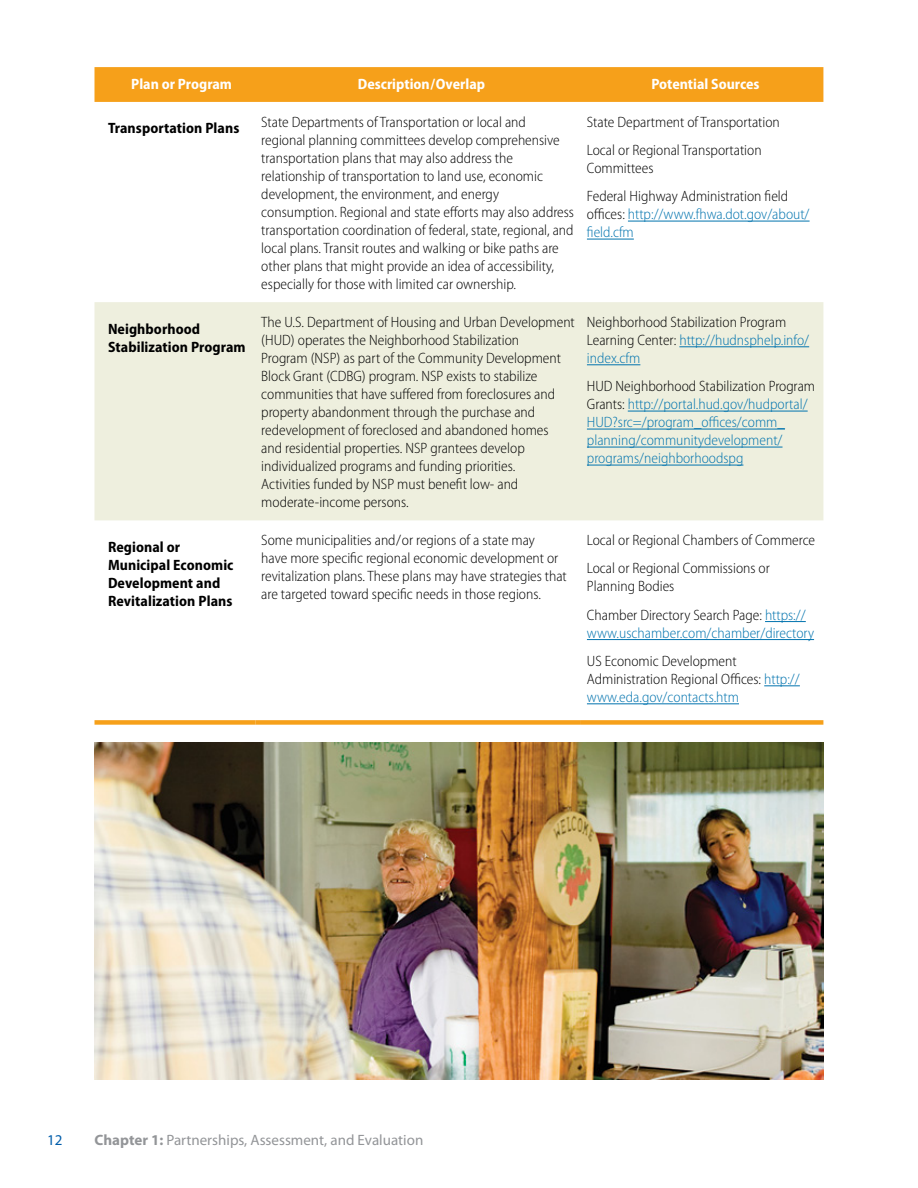
<style>
.page{position:relative;width:918px;height:1188px;background:#fff}
.page>*{position:absolute;margin:0;border:0;box-sizing:border-box;transform-origin:0 0}
.TD_Table__Data_FL{font:300 semi-condensed 15px/18px "Myriad Pro";color:#000}
.TD_Table__Data_FL-2{font:300 semi-condensed 15px/18px "Myriad Pro";color:#0073ae}
.TH_Table_ROW_Header{font:700 semi-condensed 15px/18px "Myriad Pro";letter-spacing:.005em;color:#000}
.TH_Table__Column_Hea{font:700 semi-condensed 15px "Myriad Pro";color:#fff}
.t1{font:15px "Myriad Pro";color:#939598}
.t2{font:15px "Myriad Pro";color:#005daa}
.s1{color:#0073ae}
.s2{color:#000}
.s3{font-weight:700}
</style>
<div class="page">
<div style="left:94px;top:67px;width:729px;height:35px;background:#f6a01a"></div>
<div style="left:94px;top:302px;width:729px;height:218px;background:#eeefde"></div>
<div style="left:94px;top:720px;width:161px;height:5px;background:#f6a01a"></div>
<div style="left:255px;top:720px;width:326px;height:5px;background:#f6a01a"></div>
<div style="left:581px;top:720px;width:242px;height:5px;background:#f6a01a"></div>
<hr style="left:628px;top:221px;width:182px;height:1px;background:#0073ae">
<hr style="left:587px;top:239px;width:47px;height:1px;background:#0073ae">
<hr style="left:679px;top:346px;width:130px;height:1px;background:#0073ae">
<hr style="left:587px;top:364px;width:53px;height:1px;background:#0073ae">
<hr style="left:628px;top:411px;width:180px;height:1px;background:#0073ae">
<hr style="left:587px;top:429px;width:198px;height:1px;background:#0073ae">
<hr style="left:587px;top:447px;width:196px;height:1px;background:#0073ae">
<hr style="left:587px;top:465px;width:156px;height:1px;background:#0073ae">
<hr style="left:765px;top:621px;width:41px;height:1px;background:#0073ae">
<hr style="left:587px;top:639px;width:227px;height:1px;background:#0073ae">
<hr style="left:764px;top:685px;width:36px;height:1px;background:#0073ae">
<hr style="left:587px;top:703px;width:152px;height:1px;background:#0073ae">
<img style="left:94px;top:742px;width:730px;height:338px">
<p class="TH_Table__Column_Hea" style="left:131px;top:75px;width:102px">Plan or Program</p>
<p class="TH_Table__Column_Hea" style="left:358px;top:75px;width:129px">Description/Overlap</p>
<p class="TH_Table__Column_Hea" style="left:651px;top:75px;width:110px">Potential Sources</p>
<p class="TH_Table_ROW_Header" style="left:108px;top:120px;width:133px">Transportation Plans</p>
<p class="TD_Table__Data_FL" style="left:261px;top:113px;width:314px">State Departments of Transportation or local and regional planning committees develop comprehensive transportation plans that may also address the relationship of transportation to land use, economic development, the environment, and energy consumption. Regional and state efforts may also address transportation coordination of federal, state, regional, and local plans. Transit routes and walking or bike paths are other plans that might provide an idea of accessibility, especially for those with limited car ownership.</p>
<p class="TD_Table__Data_FL" style="left:587px;top:113px;width:195px">State Department of Transportation</p>
<p class="TD_Table__Data_FL" style="left:587px;top:141px;width:176px">Local or Regional Transportation<br>Committees</p>
<p class="TD_Table__Data_FL" style="left:587px;top:188px;width:224px">Federal Highway Administration field offices: <span class="s1">http://www.fhwa.dot.gov/about/ field.cfm</span></p>
<p class="TH_Table_ROW_Header" style="left:108px;top:320px;width:139px">Neighborhood<br>Stabilization Program</p>
<p class="TD_Table__Data_FL" style="left:261px;top:313px;width:315px">The U.S. Department of Housing and Urban Development (HUD) operates the Neighborhood Stabilization<br>Program (NSP) as part of the Community Development Block Grant (CDBG) program. NSP exists to stabilize communities that have suffered from foreclosures and property abandonment through the purchase and redevelopment of foreclosed and abandoned homes<br>and residential properties. NSP grantees develop individualized programs and funding priorities.<br>Activities funded by NSP must benefit low- and moderate-income persons.</p>
<p class="TD_Table__Data_FL" style="left:587px;top:313px;width:224px">Neighborhood Stabilization Program<br>Learning Center: <span class="s1">http://hudnsphelp.info/ index.cfm</span></p>
<p class="TD_Table__Data_FL-2" style="left:587px;top:378px;width:230px"><span class="s2">HUD Neighborhood Stabilization Program Grants:</span> http://portal.hud.gov/hudportal/ HUD?src=/program_offices/comm_ planning/communitydevelopment/ programs/neighborhoodspg</p>
<p class="TH_Table_ROW_Header" style="left:108px;top:538px;width:127px">Regional or<br>Municipal Economic<br>Development and<br>Revitalization Plans</p>
<p class="TD_Table__Data_FL" style="left:261px;top:531px;width:307px">Some municipalities and/or regions of a state may<br>have more specific regional economic development or revitalization plans. These plans may have strategies that are targeted toward specific needs in those regions.</p>
<p class="TD_Table__Data_FL" style="left:587px;top:531px;width:230px">Local or Regional Chambers of Commerce</p>
<p class="TD_Table__Data_FL" style="left:587px;top:560px;width:184px">Local or Regional Commissions or<br>Planning Bodies</p>
<p class="TD_Table__Data_FL-2" style="left:587px;top:606px;width:229px"><span class="s2">Chamber Directory Search Page:</span> https:// www.uschamber.com/chamber/directory</p>
<p class="TD_Table__Data_FL" style="left:587px;top:652px;width:214px">US Economic Development<br>Administration Regional Offices: <span class="s1">http:// www.eda.gov/contacts.htm</span></p>
<p class="t2" style="left:47px;top:1131px;width:17px">12</p>
<p class="t1" style="left:94px;top:1131px;width:330px"><span class="s3">Chapter 1:</span> Partnerships, Assessment, and Evaluation</p>
</div>
